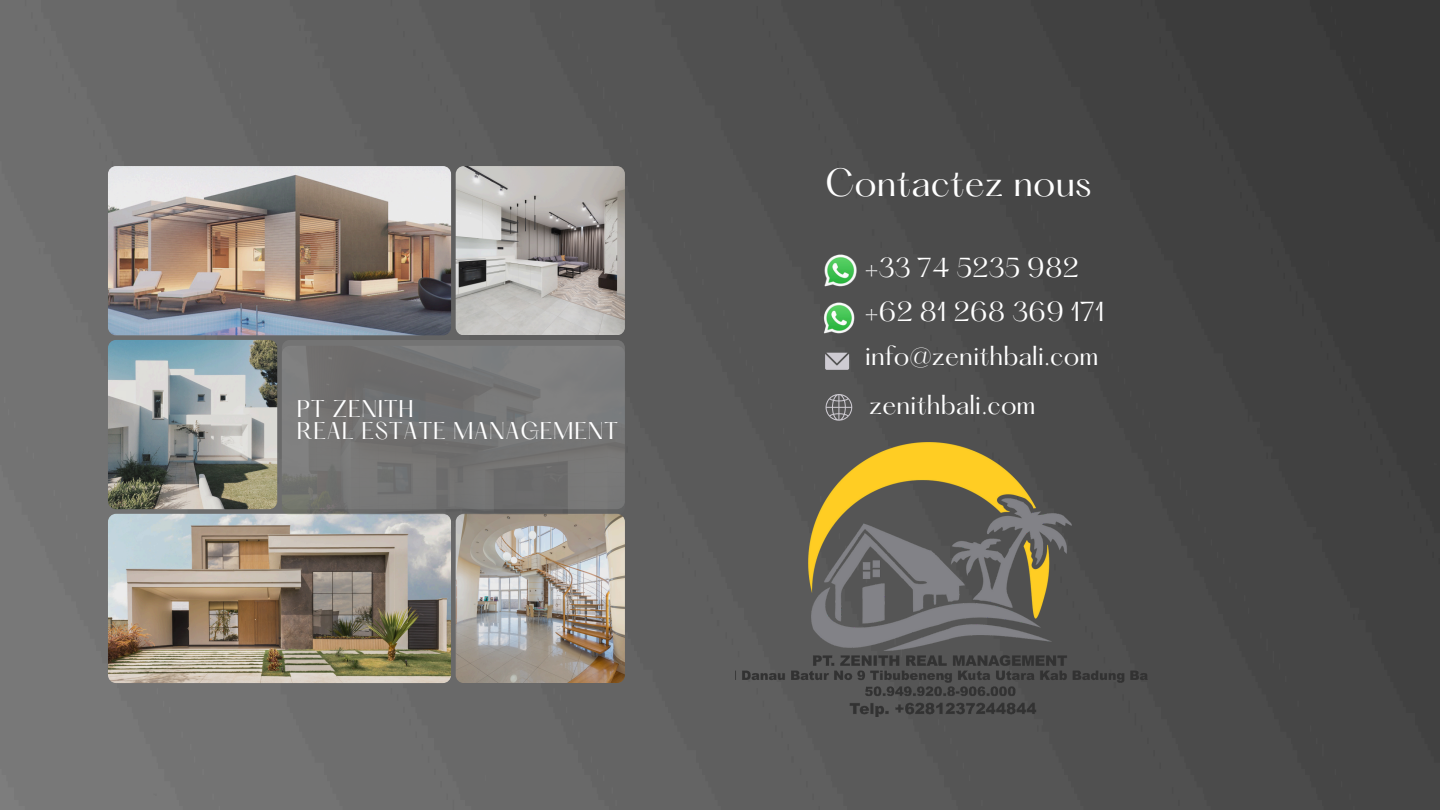
<style>
.page{position:relative;width:1440px;height:810px;background:#fff}
.page>*{position:absolute;margin:0;border:0;box-sizing:border-box;transform-origin:0 0}
.t1{font:34.3px "Hatton";color:#fff}
.t2{font:24px "Hatton";color:#fff}
.t3{font:21.1px "Hatton";letter-spacing:.035em;color:#fff}
</style>
<div class="page">
<img style="left:0;top:0;width:1440px;height:810px">
<svg style="left:825px;top:353px;width:24px;height:17px"></svg>
<img style="left:108px;top:166px;width:343px;height:169px;border-radius:8px">
<img style="left:456px;top:166px;width:169px;height:169px;border-radius:8px">
<div style="left:282px;top:340px;width:343px;height:169px;background:#747474;border-radius:8px"></div>
<img style="left:108px;top:340px;width:169px;height:169px;border-radius:8px">
<img style="left:108px;top:514px;width:343px;height:169px;border-radius:8px">
<img style="left:456px;top:514px;width:169px;height:169px;border-radius:8px">
<img style="left:282px;top:346px;width:343px;height:169px;border-radius:8px">
<svg style="left:825px;top:394px;width:28px;height:27px"></svg>
<img style="left:811px;top:303px;width:55px;height:31px">
<img style="left:811px;top:254px;width:58px;height:33px">
<img style="left:736px;top:443px;width:412px;height:273px">
<p class="t3" style="left:297px;top:399px;width:119px">PT ZENITH</p>
<p class="t3" style="left:297px;top:421px;width:323px">REAL ESTATE MANAGEMENT</p>
<p class="t1" style="left:825px;top:166px;width:268px">Contactez nous</p>
<p class="t2" style="left:865px;top:257px;width:216px">+33 74 5235 982</p>
<p class="t2" style="left:865px;top:300px;width:241px">+62 81 268 369 171</p>
<p class="t2" style="left:865px;top:344px;width:235px">info@zenithbali.com</p>
<p class="t2" style="left:869px;top:394px;width:168px">zenithbali.com</p>
</div>
